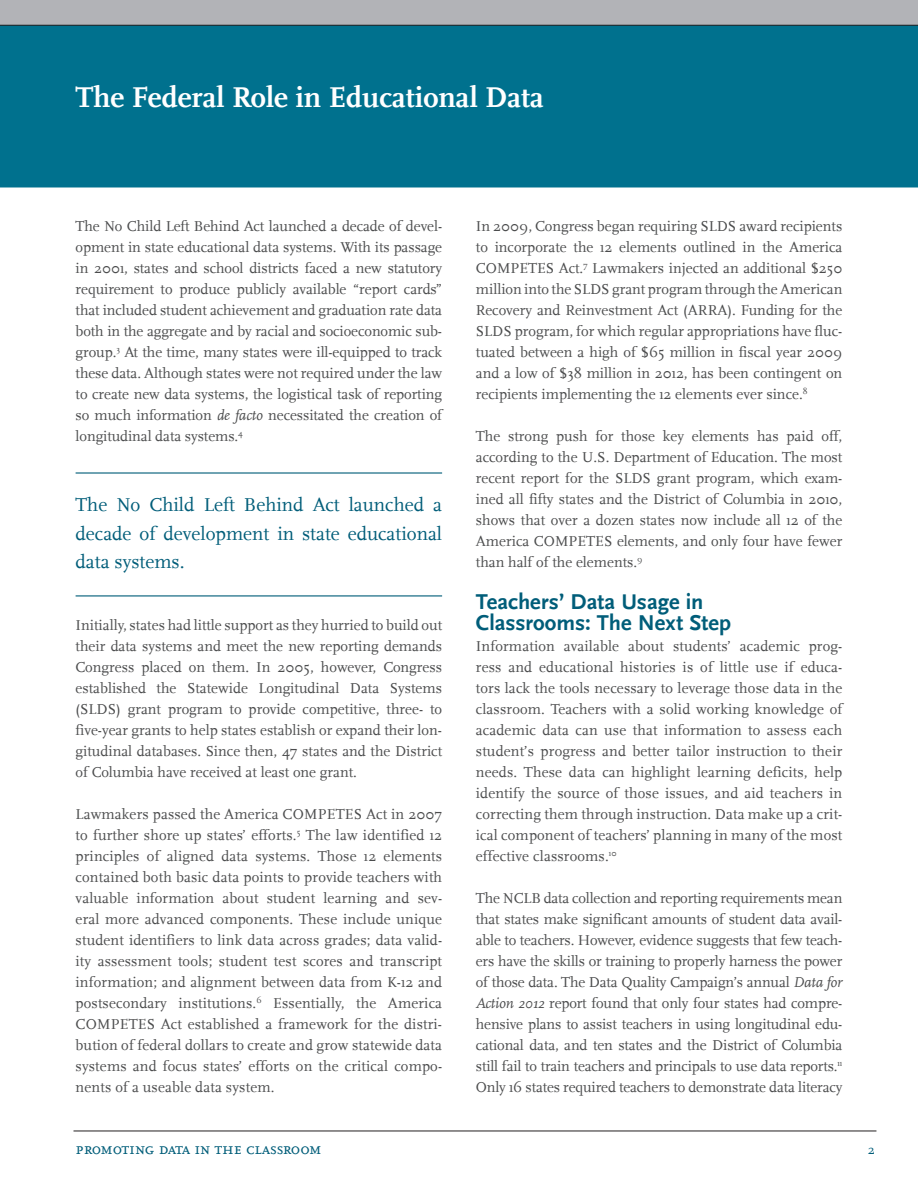
<style>
.page{position:relative;width:918px;height:1188px;background:#fff}
.page>*{position:absolute;margin:0;border:0;box-sizing:border-box;transform-origin:0 0}
.t1{font:700 30px "Scala";color:#fff}
.t2{font:700 22.5px/21px "Scala Sans";color:#005d79}
.t3{font:19.5px/28.5px "Scala";color:#005d79;text-align:justify}
.t4{font:16.5px "Scala Caps";letter-spacing:-.02em;color:#005d79}
.t5{font:15px/21px "Scala";color:#4b4c4d;text-align:justify}
.t6{font:13.5px "Scala Caps";color:#005d79}
.s1{font-style:italic}
</style>
<div class="page">
<hr style="left:74px;top:1131px;width:802px;height:1px;background:#231f20">
<div style="left:0;top:2px;width:918px;height:39px;background:#00718e"></div>
<div style="left:0;top:0;width:918px;height:26px;background:#b2b3b7"></div>
<hr style="left:0;top:25px;width:918px;height:1px;background:#231f20">
<div style="left:0;top:41px;width:918px;height:145px;background:#00718e"></div>
<hr style="left:76px;top:472px;width:366px;height:2px;background:#005d79">
<hr style="left:76px;top:595px;width:366px;height:1px;background:#005d79">
<h1 class="t1" style="left:76px;top:81px;width:470px">The Federal Role in Educational Data</h1>
<p class="t5" style="left:76px;top:216px;width:368px">The No Child Left Behind Act launched a decade of devel&shy;opment in state educational data systems. With its passage in 2001, states and school districts faced a new statutory requirement to produce publicly available “report cards” that included student achievement and graduation rate data both in the aggregate and by racial and socioeconomic sub&shy;group.<sup>3</sup> At the time, many states were ill-equipped to track these data. Although states were not required under the law to create new data systems, the logistical task of reporting so much information <span class="s1">de facto</span> necessitated the creation of longitudinal data systems.<sup>4</sup></p>
<h3 class="t3" style="left:76px;top:491px;width:368px">The No Child Left Behind Act launched a decade of development in state educational data systems.</h3>
<p class="t5" style="left:76px;top:615px;width:368px">Initially, states had little support as they hurried to build out their data systems and meet the new reporting demands Congress placed on them. In 2005, however, Congress established the Statewide Longitudinal Data Systems (SLDS) grant program to provide competitive, three- to five-year grants to help states establish or expand their lon&shy;gitudinal databases. Since then, 47 states and the District of Columbia have received at least one grant.</p>
<p class="t5" style="left:76px;top:804px;width:368px">Lawmakers passed the America COMPETES Act in 2007 to further shore up states’ efforts.<sup>5</sup> The law identified 12 principles of aligned data systems. Those 12 elements contained both basic data points to provide teachers with valuable information about student learning and sev&shy;eral more advanced components. These include unique student identifiers to link data across grades; data valid&shy;ity assessment tools; student test scores and transcript information; and alignment between data from K-12 and postsecondary institutions.<sup>6</sup> Essentially, the America COMPETES Act established a framework for the distri&shy;bution of federal dollars to create and grow statewide data systems and focus states’ efforts on the critical compo&shy;nents of a useable data system.</p>
<p class="t5" style="left:476px;top:216px;width:368px">In 2009, Congress began requiring SLDS award recipients to incorporate the 12 elements outlined in the America COMPETES Act.<sup>7</sup> Lawmakers injected an additional $250 million into the SLDS grant program through the American Recovery and Reinvestment Act (ARRA). Funding for the SLDS program, for which regular appropriations have fluc&shy;tuated between a high of $65 million in fiscal year 2009 and a low of $38 million in 2012, has been contingent on recipients implementing the 12 elements ever since.<sup>8</sup></p>
<p class="t5" style="left:476px;top:426px;width:368px">The strong push for those key elements has paid off, according to the U.S. Department of Education. The most recent report for the SLDS grant program, which exam&shy;ined all fifty states and the District of Columbia in 2010, shows that over a dozen states now include all 12 of the America COMPETES elements, and only four have fewer than half of the elements.<sup>9</sup></p>
<h2 class="t2" style="left:476px;top:591px;width:257px">Teachers’ Data Usage in<br>Classrooms: The Next Step</h2>
<p class="t5" style="left:476px;top:636px;width:368px">Information available about students’ academic prog&shy;ress and educational histories is of little use if educa&shy;tors lack the tools necessary to leverage those data in the classroom. Teachers with a solid working knowledge of academic data can use that information to assess each student’s progress and better tailor instruction to their needs. These data can highlight learning deficits, help identify the source of those issues, and aid teachers in correcting them through instruction. Data make up a crit&shy;ical component of teachers’ planning in many of the most effective classrooms.<sup>10</sup></p>
<p class="t5" style="left:476px;top:888px;width:368px">The NCLB data collection and reporting requirements mean that states make significant amounts of student data avail&shy;able to teachers. However, evidence suggests that few teach&shy;ers have the skills or training to properly harness the power of those data. The Data Quality Campaign’s annual <span class="s1">Data for Action 2012</span> report found that only four states had compre&shy;hensive plans to assist teachers in using longitudinal edu&shy;cational data, and ten states and the District of Columbia still fail to train teachers and principals to use data reports.<sup>11<br></sup>Only 16 states required teachers to demonstrate data literacy</p>
<p class="t4" style="left:76px;top:1139px;width:247px">promoting data in the classroom</p>
<p class="t6" style="left:868px;top:1142px;width:9px">2</p>
</div>
